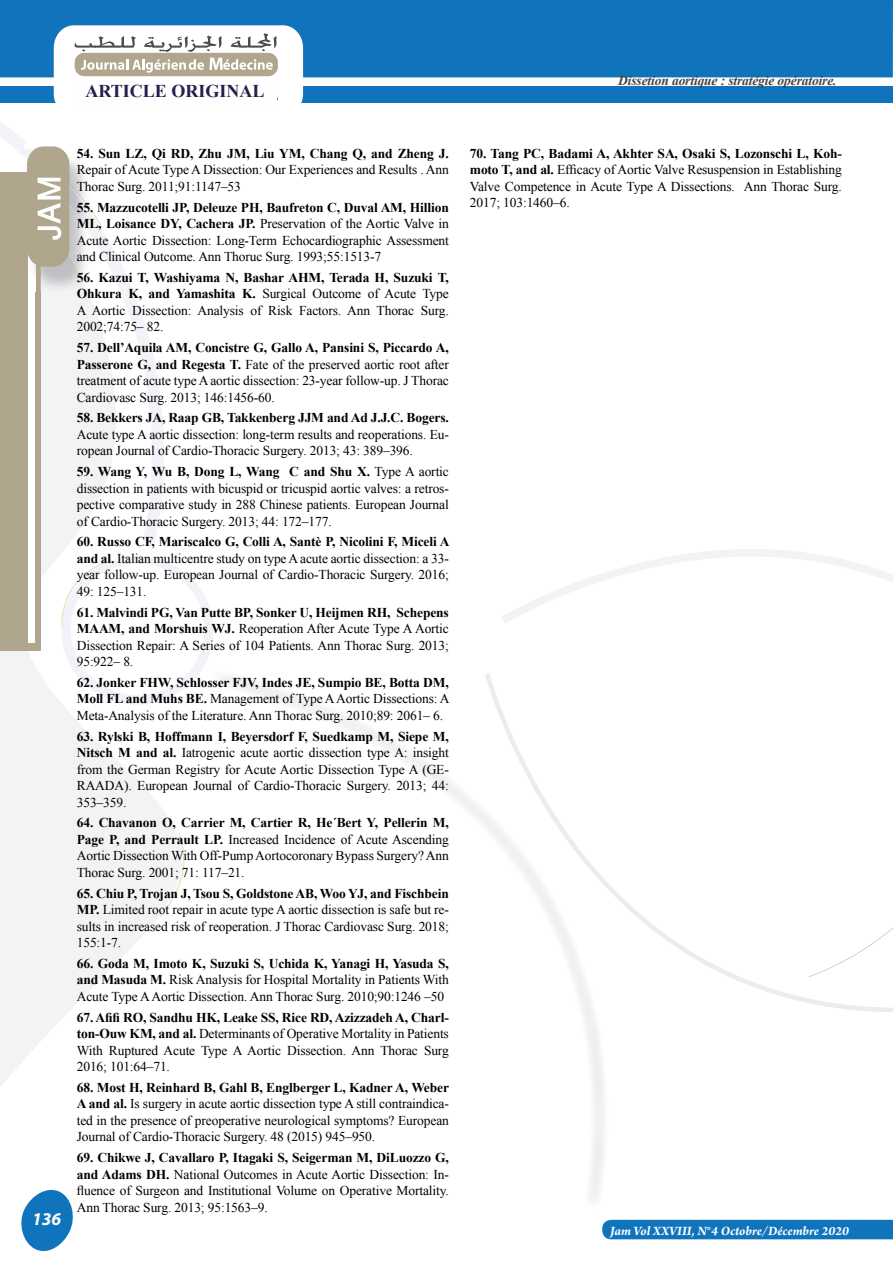
<style>
.page{position:relative;width:893px;height:1263px;background:#fff}
.page>*{position:absolute;margin:0;border:0;box-sizing:border-box;transform-origin:0 0}
.t1{font:700 18px "Times New Roman";color:#271d4c}
.t2{font:italic 700 18px "Myriad Pro";color:#fff}
.t3{font:13.5px/16.5px "Times New Roman";letter-spacing:-.01em;color:#000;text-align:justify}
.t4{font:700 13.5px "Times New Roman";letter-spacing:-.01em;color:#000}
.t5{font:italic 700 13.5px "Times New Roman";letter-spacing:-.01em;color:#424242}
.t6{font:italic 700 13.5px "Arno Pro";letter-spacing:-.005em;color:#fff}
.s1{font-weight:700}
</style>
<div class="page">
<div style="left:0;top:0;width:893px;height:77px;background:#1074bc"></div>
<div style="left:602px;top:1220px;width:291px;height:19px;background:#1074bc"></div>
<svg style="left:21px;top:1189px;width:52px;height:63px"></svg>
<svg style="left:485px;top:673px;width:408px;height:339px"></svg>
<svg style="left:501px;top:549px;width:392px;height:229px"></svg>
<svg style="left:0;top:545px;width:185px;height:542px;fill:#f2f3f4"></svg>
<svg style="left:0;top:122px;width:164px;height:423px"></svg>
<img style="left:408px;top:766px;width:86px;height:50px">
<img style="left:476px;top:816px;width:58px;height:49px">
<img style="left:510px;top:865px;width:73px;height:99px">
<img style="left:563px;top:963px;width:45px;height:237px">
<svg style="left:93px;top:212px;width:10px;height:17px"></svg>
<svg style="left:61px;top:556px;width:152px;height:148px"></svg>
<svg style="left:159px;top:833px;width:25px;height:84px"></svg>
<div style="left:0;top:172px;width:41px;height:478px;background:#b0a58d"></div>
<div style="left:29px;top:177px;width:6px;height:466px;background:#fff"></div>
<img style="left:28px;top:239px;width:65px;height:52px">
<img style="left:41px;top:239px;width:47px;height:52px">
<img style="left:24px;top:149px;width:69px;height:90px">
<img style="left:69px;top:172px;width:24px;height:43px">
<img style="left:29px;top:259px;width:6px;height:32px">
<div style="left:27px;top:146px;width:42px;height:121px;background:#b0a58d;border-radius:17px"></div>
<svg style="left:38px;top:178px;width:23px;height:62px"></svg>
<div style="left:288px;top:86px;width:605px;height:17px;background:#1074bc"></div>
<div style="left:0;top:86px;width:60px;height:17px;background:#1074bc"></div>
<svg style="left:54px;top:25px;width:249px;height:78px"></svg>
<div style="left:72px;top:85px;width:205px;height:20px;background:#fffdfd"></div>
<h1 class="t1" style="left:86px;top:78px;width:180px">ARTICLE ORIGINAL</h1>
<p class="t5" style="left:618px;top:71px;width:220px">Dissetion aortique : stratégie opératoire.</p>
<h1 class="t2" style="left:32px;top:1207px;width:31px">136</h1>
<p class="t4" style="left:77px;top:144px;width:374px">54. Sun LZ, Qi RD, Zhu JM, Liu YM, Chang Q, and Zheng J.</p>
<p class="t3" style="left:77px;top:161px;width:374px">Repair of Acute Type A Dissection: Our Experiences and Results . Ann<br>Thorac Surg. 2011;91:1147–53</p>
<p class="t3" style="left:77px;top:199px;width:374px"><span class="s1">55. Mazzucotelli JP, Deleuze PH, Baufreton C, Duval AM, Hillion ML, Loisance DY, Cachera JP.</span> Preservation of the Aortic Valve in Acute Aortic Dissection: Long-Term Echocardiographic Assessment and Clinical Outcome. Ann Thoruc Surg. 1993;55:1513-7</p>
<p class="t3" style="left:77px;top:269px;width:374px"><span class="s1">56. Kazui T, Washiyama N, Bashar AHM, Terada H, Suzuki T, Ohkura K, and Yamashita K.</span> Surgical Outcome of Acute Type A Aortic Dissection: Analysis of Risk Factors. Ann Thorac Surg.<br>2002;74:75– 82.</p>
<p class="t3" style="left:77px;top:339px;width:374px"><span class="s1">57. Dell’Aquila AM, Concistre G, Gallo A, Pansini S, Piccardo A, Passerone G, and Regesta T.</span> Fate of the preserved aortic root after treatment of acute type A aortic dissection: 23-year follow-up. J Thorac Cardiovasc Surg. 2013; 146:1456-60.</p>
<p class="t4" style="left:77px;top:409px;width:374px">58. Bekkers JA, Raap GB, Takkenberg JJM and Ad J.J.C. Bogers.</p>
<p class="t3" style="left:77px;top:426px;width:374px">Acute type A aortic dissection: long-term results and reoperations. Eu&shy;ropean Journal of Cardio-Thoracic Surgery. 2013; 43: 389–396.</p>
<p class="t3" style="left:77px;top:463px;width:374px"><span class="s1">59. Wang Y, Wu B, Dong L, Wang C and Shu X.</span> Type A aortic dissection in patients with bicuspid or tricuspid aortic valves: a retros&shy;pective comparative study in 288 Chinese patients. European Journal of Cardio-Thoracic Surgery. 2013; 44: 172–177.</p>
<p class="t3" style="left:77px;top:533px;width:374px"><span class="s1">60. Russo CF, Mariscalco G, Colli A, Santè P, Nicolini F, Miceli A and al.</span> Italian multicentre study on type A acute aortic dissection: a 33- year follow-up. European Journal of Cardio-Thoracic Surgery. 2016; 49: 125–131.</p>
<p class="t3" style="left:77px;top:604px;width:374px"><span class="s1">61. Malvindi PG, Van Putte BP, Sonker U, Heijmen RH, Schepens MAAM, and Morshuis WJ.</span> Reoperation After Acute Type A Aortic Dissection Repair: A Series of 104 Patients. Ann Thorac Surg. 2013; 95:922– 8.</p>
<p class="t3" style="left:77px;top:674px;width:374px"><span class="s1">62. Jonker FHW, Schlosser FJV, Indes JE, Sumpio BE, Botta DM, Moll FL and Muhs BE.</span> Management of Type A Aortic Dissections: A Meta-Analysis of the Literature. Ann Thorac Surg. 2010;89: 2061– 6.</p>
<p class="t3" style="left:77px;top:728px;width:374px"><span class="s1">63. Rylski B, Hoffmann I, Beyersdorf F, Suedkamp M, Siepe M, Nitsch M and al.</span> Iatrogenic acute aortic dissection type A: insight from the German Registry for Acute Aortic Dissection Type A (GE-RAADA). European Journal of Cardio-Thoracic Surgery. 2013; 44:<br>353–359.</p>
<p class="t3" style="left:77px;top:814px;width:374px"><span class="s1">64. Chavanon O, Carrier M, Cartier R, He´Bert Y, Pellerin M, Page P, and Perrault LP.</span> Increased Incidence of Acute Ascending Aortic Dissection With Off-Pump Aortocoronary Bypass Surgery? Ann Thorac Surg. 2001; 71: 117–21.</p>
<p class="t3" style="left:77px;top:885px;width:374px"><span class="s1">65. Chiu P, Trojan J, Tsou S, Goldstone AB, Woo YJ, and Fischbein MP.</span> Limited root repair in acute type A aortic dissection is safe but re&shy;sults in increased risk of reoperation. J Thorac Cardiovasc Surg. 2018; 155:1-7.</p>
<p class="t3" style="left:77px;top:955px;width:374px"><span class="s1">66. Goda M, Imoto K, Suzuki S, Uchida K, Yanagi H, Yasuda S, and Masuda M.</span> Risk Analysis for Hospital Mortality in Patients With Acute Type A Aortic Dissection. Ann Thorac Surg. 2010;90:1246 –50</p>
<p class="t3" style="left:77px;top:1009px;width:374px"><span class="s1">67. Afifi RO, Sandhu HK, Leake SS, Rice RD, Azizzadeh A, Charl&shy;ton-Ouw KM, and al.</span> Determinants of Operative Mortality in Patients With Ruptured Acute Type A Aortic Dissection. Ann Thorac Surg 2016; 101:64–71.</p>
<p class="t3" style="left:77px;top:1079px;width:374px"><span class="s1">68. Most H, Reinhard B, Gahl B, Englberger L, Kadner A, Weber A and al.</span> Is surgery in acute aortic dissection type A still contraindica&shy;ted in the presence of preoperative neurological symptoms? European Journal of Cardio-Thoracic Surgery. 48 (2015) 945–950.</p>
<p class="t3" style="left:77px;top:1149px;width:374px"><span class="s1">69. Chikwe J, Cavallaro P, Itagaki S, Seigerman M, DiLuozzo G, and Adams DH.</span> National Outcomes in Acute Aortic Dissection: In&shy;fluence of Surgeon and Institutional Volume on Operative Mortality.<br>Ann Thorac Surg. 2013; 95:1563–9.</p>
<p class="t3" style="left:470px;top:145px;width:374px"><span class="s1">70. Tang PC, Badami A, Akhter SA, Osaki S, Lozonschi L, Koh&shy;moto T, and al.</span> Efficacy of Aortic Valve Resuspension in Establishing Valve Competence in Acute Type A Dissections. Ann Thorac Surg.<br>2017; 103:1460–6.</p>
<p class="t6" style="left:610px;top:1222px;width:240px">Jam Vol XXVIII, N°4 Octobre/Décembre 2020</p>
</div>
